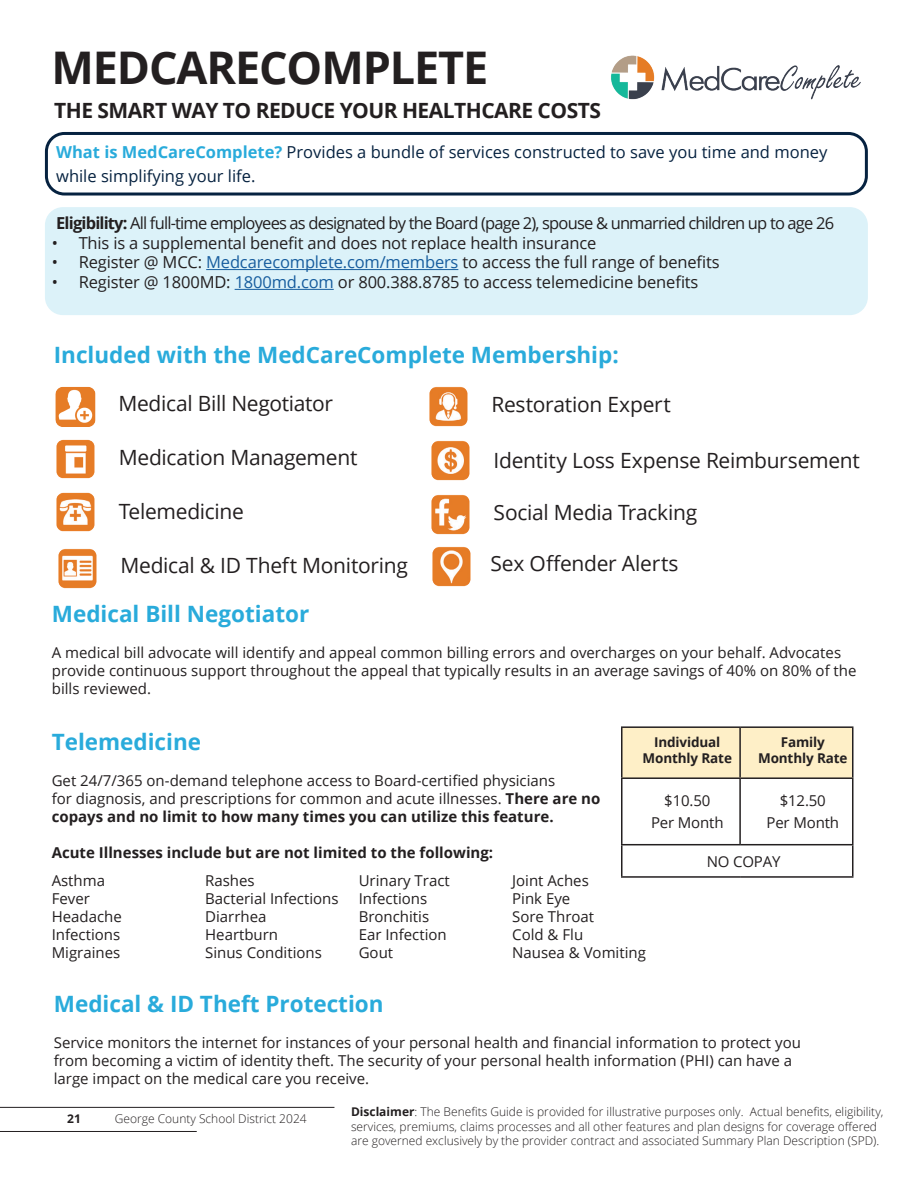
<style>
.page{position:relative;width:918px;height:1188px;background:#fff}
.page>*{position:absolute;margin:0;border:0;box-sizing:border-box;transform-origin:0 0}
.t1{font:700 45px "Open Sans";letter-spacing:-.025em;color:#231f20}
.t2{font:700 22.5px "Open Sans";color:#29abdb}
.t3{font:21px "Open Sans";letter-spacing:-.015em;color:#231f20}
.t4{font:700 21px "Open Sans";letter-spacing:-.025em;color:#231f20}
.t5{font:16.5px "Open Sans";letter-spacing:-.01em;color:#231f20}
.t6{font:16.5px/24px "Open Sans";color:#062240}
.t7{font:16.5px "Open Sans";letter-spacing:-.05em;color:#231f20}
.t8{font:15px/18px "Open Sans";color:#231f20}
.t9{font:700 15px "Open Sans";color:#231f20}
.t10{font:700 13.5px/16.2px "Open Sans";letter-spacing:-.01em;color:#231f20;text-align:center}
.t11{font:300 12px/14.4px "Open Sans";color:#231f20}
.t12{font:700 12px "Open Sans";color:#231f20}
.s1{font-weight:700;color:#29abdb}
.s2{font-weight:700}
.s3{color:#175d9e}
</style>
<div class="page">
<hr style="left:0;top:1107px;width:334px;height:1px;background:#231f20">
<hr style="left:0;top:1131px;width:197px;height:1px;background:#231f20">
<div style="left:45px;top:207px;width:823px;height:108px;background:#dcf2f9;border-radius:18px"></div>
<hr style="left:206px;top:269px;width:252px;height:1px;background:#175d9e">
<hr style="left:235px;top:289px;width:99px;height:1px;background:#175d9e">
<div style="left:45px;top:132px;width:823px;height:64px;border:3px solid #062240;border-radius:18px"></div>
<svg style="left:622px;top:728px;width:230px;height:148px"></svg>
<hr style="left:852px;top:845px;width:2px;height:31px;background:#231f20">
<hr style="left:621px;top:779px;width:1px;height:65px;background:#231f20">
<hr style="left:739px;top:779px;width:2px;height:65px;background:#231f20">
<hr style="left:852px;top:779px;width:2px;height:65px;background:#231f20">
<hr style="left:621px;top:844px;width:119px;height:1px;background:#231f20">
<hr style="left:621px;top:845px;width:1px;height:31px;background:#231f20">
<hr style="left:740px;top:844px;width:113px;height:1px;background:#231f20">
<hr style="left:621px;top:876px;width:119px;height:2px;background:#231f20">
<hr style="left:740px;top:876px;width:113px;height:2px;background:#231f20">
<hr style="left:621px;top:726px;width:119px;height:2px;background:#231f20">
<hr style="left:740px;top:726px;width:113px;height:2px;background:#231f20">
<hr style="left:739px;top:728px;width:2px;height:49px;background:#231f20">
<hr style="left:852px;top:728px;width:2px;height:49px;background:#231f20">
<hr style="left:621px;top:777px;width:119px;height:2px;background:#231f20">
<hr style="left:740px;top:777px;width:113px;height:2px;background:#231f20">
<hr style="left:621px;top:728px;width:1px;height:49px;background:#231f20">
<img style="left:56px;top:492px;width:39px;height:40px">
<img style="left:58px;top:548px;width:39px;height:41px">
<img style="left:429px;top:386px;width:39px;height:41px">
<img style="left:431px;top:440px;width:39px;height:41px">
<img style="left:431px;top:494px;width:39px;height:41px">
<img style="left:432px;top:546px;width:39px;height:41px">
<img style="left:55px;top:386px;width:41px;height:41px">
<img style="left:56px;top:439px;width:39px;height:40px">
<img style="left:611px;top:55px;width:250px;height:45px">
<h1 class="t1" style="left:51px;top:36px;width:438px">MEDCARECOMPLETE</h1>
<h3 class="t4" style="left:54px;top:96px;width:548px">THE SMART WAY TO REDUCE YOUR HEALTHCARE COSTS</h3>
<p class="t6" style="left:56px;top:140px;width:773px"><span class="s1">What is MedCareComplete?</span> Provides a bundle of services constructed to save you time and money while simplifying your life.</p>
<p class="t7" style="left:56px;top:211px;width:779px"><span class="s2">Eligibility:</span> All full-time employees as designated by the Board (page 2), spouse &amp; unmarried children up to age 26</p>
<p class="t5" style="left:52px;top:231px;width:546px">• This is a supplemental benefit and does not replace health insurance</p>
<p class="t5" style="left:52px;top:251px;width:670px">• Register @ MCC: <span class="s3">Medcarecomplete.com/members</span> to access the full range of benefits</p>
<p class="t5" style="left:52px;top:271px;width:648px">• Register @ 1800MD: <span class="s3">1800md.com</span> or 800.388.8785 to access telemedicine benefits</p>
<h2 class="t2" style="left:54px;top:339px;width:566px">Included with the MedCareComplete Membership:</h2>
<h3 class="t3" style="left:118px;top:389px;width:216px">Medical Bill Negotiator</h3>
<h3 class="t3" style="left:119px;top:443px;width:240px">Medication Management</h3>
<h3 class="t3" style="left:119px;top:497px;width:127px">Telemedicine</h3>
<h3 class="t3" style="left:120px;top:551px;width:289px">Medical &amp; ID Theft Monitoring</h3>
<h3 class="t3" style="left:491px;top:390px;width:181px">Restoration Expert</h3>
<h3 class="t3" style="left:494px;top:446px;width:368px">Identity Loss Expense Reimbursement</h3>
<h3 class="t3" style="left:494px;top:498px;width:205px">Social Media Tracking</h3>
<h3 class="t3" style="left:491px;top:549px;width:190px">Sex Offender Alerts</h3>
<h2 class="t2" style="left:52px;top:598px;width:259px">Medical Bill Negotiator</h2>
<p class="t8" style="left:52px;top:643px;width:806px">A medical bill advocate will identify and appeal common billing errors and overcharges on your behalf. Advocates provide continuous support throughout the appeal that typically results in an average savings of 40% on 80% of the bills reviewed.</p>
<h2 class="t2" style="left:52px;top:726px;width:151px">Telemedicine</h2>
<p class="t8" style="left:52px;top:771px;width:550px">Get 24/7/365 on-demand telephone access to Board-certified physicians<br>for diagnosis, and prescriptions for common and acute illnesses. <span class="s2">There are no copays and no limit to how many times you can utilize this feature.</span></p>
<p class="t9" style="left:52px;top:842px;width:443px">Acute Illnesses include but are not limited to the following:</p>
<p class="t10" style="left:643px;top:733px;width:91px">Individual<br>Monthly Rate</p>
<p class="t10" style="left:758px;top:733px;width:91px">Family<br>Monthly Rate</p>
<p class="t8" style="left:651px;top:789px;width:74px;line-height:22.5px;text-align:center">$10.50<br>Per Month</p>
<p class="t8" style="left:767px;top:789px;width:74px;line-height:22.5px;text-align:center">$12.50<br>Per Month</p>
<p class="t8" style="left:707px;top:852px;width:75px">NO COPAY</p>
<p class="t8" style="left:52px;top:871px;width:72px">Asthma<br>Fever<br>Headache<br>Infections<br>Migraines</p>
<p class="t8" style="left:205px;top:871px;width:135px">Rashes<br>Bacterial Infections<br>Diarrhea<br>Heartburn<br>Sinus Conditions</p>
<p class="t8" style="left:359px;top:871px;width:93px">Urinary Tract<br>Infections<br>Bronchitis<br>Ear Infection<br>Gout</p>
<p class="t8" style="left:512px;top:871px;width:135px">Joint Aches<br>Pink Eye<br>Sore Throat<br>Cold &amp; Flu<br>Nausea &amp; Vomiting</p>
<h2 class="t2" style="left:54px;top:988px;width:331px">Medical &amp; ID Theft Protection</h2>
<p class="t8" style="left:54px;top:1034px;width:749px">Service monitors the internet for instances of your personal health and financial information to protect you from becoming a victim of identity theft. The security of your personal health information (PHI) can have a large impact on the medical care you receive.</p>
<p class="t12" style="left:67px;top:1110px;width:16px">21</p>
<p class="t11" style="left:115px;top:1111px;width:193px">George County School District 2024</p>
<p class="t11" style="left:351px;top:1104px;width:534px"><span class="s2">Disclaimer</span>: The Benefits Guide is provided for illustrative purposes only. Actual benefits, eligibility, services, premiums, claims processes and all other features and plan designs for coverage offered are governed exclusively by the provider contract and associated Summary Plan Description (SPD).</p>
</div>
